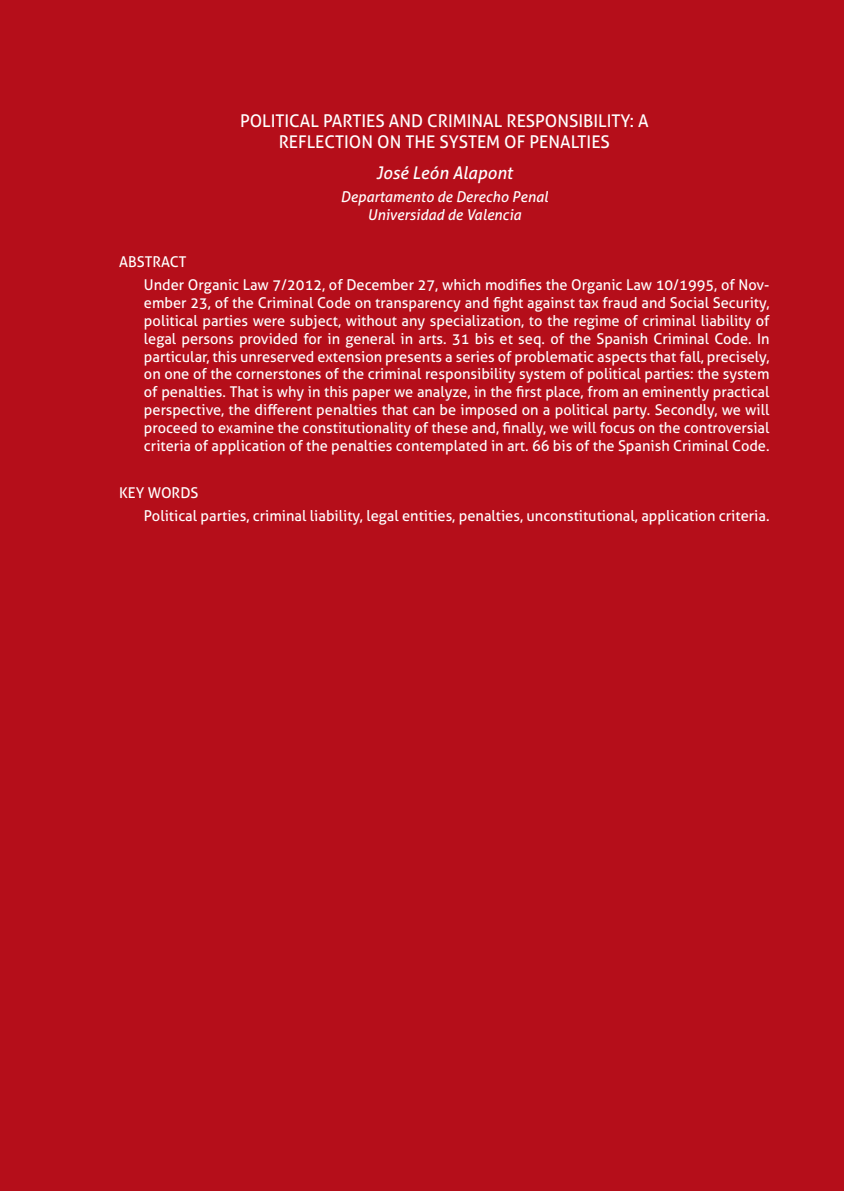
<style>
.page{position:relative;width:844px;height:1191px;background:#fff}
.page>*{position:absolute;margin:0;border:0;box-sizing:border-box;transform-origin:0 0}
.Resumen_título_inglé{font:17.5px/21px "Aller";color:#fff;text-align:center}
.Resumen_autor{font:italic 17.5px "Aller";color:#fff}
.Resumen_texto{font:14.88px/17.8px "Aller";color:#fff;text-align:justify}
.Resumen_cargo{font:italic 14.88px "Aller";color:#fff}
.Resumen_cargo_con{font:italic 14.88px "Aller";color:#fff}
.Resumen_titular{font:14.88px "Aller";color:#fff}
</style>
<div class="page">
<div style="left:0;top:0;width:843px;height:1191px;background:#b50e1a"></div>
<p class="Resumen_título_inglé" style="left:240px;top:110px;width:410px">POLITICAL PARTIES AND CRIMINAL RESPONSIBILITY: A<br>REFLECTION ON THE SYSTEM OF PENALTIES</p>
<p class="Resumen_autor" style="left:376px;top:162px;width:138px">José León Alapont</p>
<p class="Resumen_cargo" style="left:340px;top:187px;width:209px">Departamento de Derecho Penal</p>
<p class="Resumen_cargo_con" style="left:367px;top:205px;width:155px">Universidad de Valencia</p>
<p class="Resumen_titular" style="left:119px;top:253px;width:69px">ABSTRACT</p>
<p class="Resumen_texto" style="left:144px;top:276px;width:627px">Under Organic Law 7/2012, of December 27, which modifies the Organic Law 10/1995, of Nov&shy;ember 23, of the Criminal Code on transparency and fight against tax fraud and Social Security, political parties were subject, without any specialization, to the regime of criminal liability of legal persons provided for in general in arts. 31 bis et seq. of the Spanish Criminal Code. In particular, this unreserved extension presents a series of problematic aspects that fall, precisely, on one of the cornerstones of the criminal responsibility system of political parties: the system of penalties. That is why in this paper we analyze, in the first place, from an eminently practical perspective, the different penalties that can be imposed on a political party. Secondly, we will proceed to examine the constitutionality of these and, finally, we will focus on the controversial criteria of application of the penalties contemplated in art. 66 bis of the Spanish Criminal Code.</p>
<p class="Resumen_titular" style="left:119px;top:484px;width:81px">KEY WORDS</p>
<p class="Resumen_texto" style="left:144px;top:507px;width:627px">Political parties, criminal liability, legal entities, penalties, unconstitutional, application criteria.</p>
</div>
